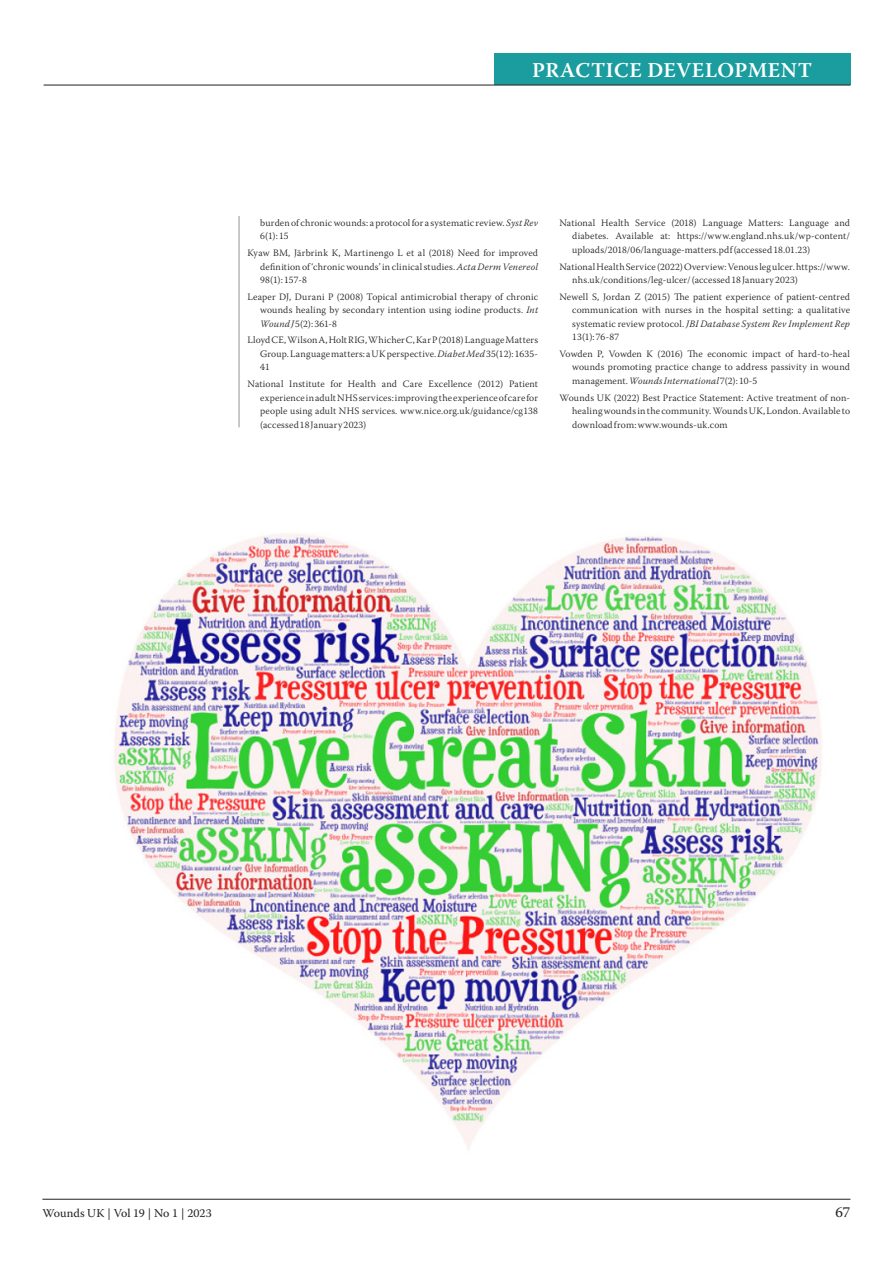
<style>
.page{position:relative;width:893px;height:1263px;background:#fff}
.page>*{position:absolute;margin:0;border:0;box-sizing:border-box;transform-origin:0 0}
.t1{font:600 21px "Warnock Pro";letter-spacing:.025em;color:#fff}
.t2{font:15px "Warnock Pro";color:#231f20}
.t3{font:12px "Warnock Pro";letter-spacing:-.005em;color:#231f20}
.References{font:300 9.75px/13.5px "Warnock Pro";letter-spacing:.015em;color:#231f20;text-align:justify}
.s1{font-style:italic}
</style>
<div class="page">
<hr style="left:42px;top:1199px;width:808px;height:1px;background:#231f20">
<div style="left:494px;top:54px;width:356px;height:31px;background:#1b9c9e"></div>
<hr style="left:44px;top:85px;width:806px;height:1px;background:#231f20">
<hr style="left:239px;top:216px;width:1px;height:211px;background:#939598">
<img style="left:114px;top:533px;width:708px;height:617px">
<h1 class="t1" style="left:532px;top:58px;width:282px">PRACTICE DEVELOPMENT</h1>
<p class="References" style="left:260px;top:216px;width:279px">burden of chronic wounds: a protocol for a systematic review. <span class="s1">Syst Rev<br></span>6(1): 15</p>
<p class="References" style="left:260px;top:246px;width:279px;text-indent:-13px">Kyaw BM, Järbrink K, Martinengo L et al (2018) Need for improved definition of ‘chronic wounds’ in clinical studies. <span class="s1">Acta Derm Venereol </span>98(1): 157-8</p>
<p class="References" style="left:260px;top:290px;width:279px;text-indent:-13px">Leaper DJ, Durani P (2008) Topical antimicrobial therapy of chronic wounds healing by secondary intention using iodine products. <span class="s1">Int Wound J</span> 5(2): 361-8</p>
<p class="References" style="left:260px;top:333px;width:279px;text-indent:-13px">Lloyd CE, Wilson A, Holt RIG, Whicher C, Kar P (2018) Language Matters Group. Language matters: a UK perspective. <span class="s1">Diabet Med</span> 35(12): 1635- 41</p>
<p class="References" style="left:260px;top:377px;width:279px;text-indent:-13px">National Institute for Health and Care Excellence (2012) Patient experience in adult NHS services: improving the experience of care for people using adult NHS services. www.nice.org.uk/guidance/cg138 (accessed 18 January 2023)</p>
<p class="References" style="left:572px;top:216px;width:279px;text-indent:-13px">National Health Service (2018) Language Matters: Language and diabetes. Available at: https://www.england.nhs.uk/wp-content/ uploads/2018/06/language-matters.pdf (accessed 18.01.23)</p>
<p class="References" style="left:572px;top:259px;width:279px;text-indent:-13px">National Health Service (2022) Overview: Venous leg ulcer. https://www. nhs.uk/conditions/leg-ulcer/ (accessed 18 January 2023)</p>
<p class="References" style="left:572px;top:290px;width:279px;text-indent:-13px">Newell S, Jordan Z (2015) The patient experience of patient-centred communication with nurses in the hospital setting: a qualitative systematic review protocol. <span class="s1">JBI Database System Rev Implement Rep </span>13(1): 76-87</p>
<p class="References" style="left:572px;top:347px;width:279px;text-indent:-13px">Vowden P, Vowden K (2016) The economic impact of hard-to-heal wounds promoting practice change to address passivity in wound management. <span class="s1">Wounds International</span> 7(2): 10-5</p>
<p class="References" style="left:572px;top:391px;width:279px;text-indent:-13px">Wounds UK (2022) Best Practice Statement: Active treatment of non&shy;healing wounds in the community. Wounds UK, London. Available to download from: www.wounds-uk.com</p>
<p class="t3" style="left:42px;top:1205px;width:171px">Wounds UK | Vol 19 | No 1 | 2023</p>
<h2 class="t2" style="left:835px;top:1203px;width:17px">67</h2>
</div>
